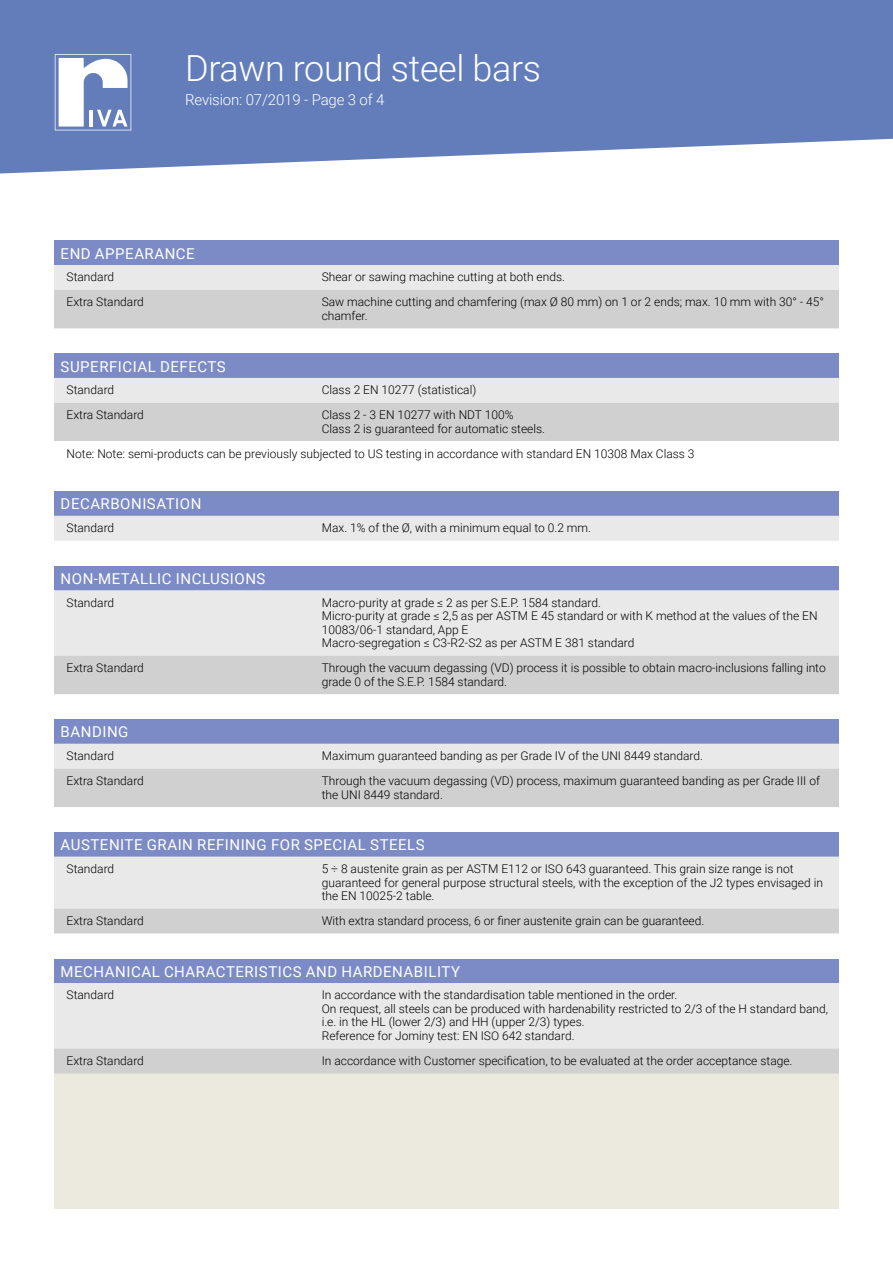
<style>
.page{position:relative;width:893px;height:1263px;background:#fff}
.page>*{position:absolute;margin:0;border:0;box-sizing:border-box;transform-origin:0 0}
.t1{font:300 36px "Roboto";letter-spacing:-.01em;color:#fff}
.t2{font:15px "Roboto";letter-spacing:.035em;color:#fff}
.t3{font:300 15px "Roboto";letter-spacing:-.01em;color:#fff}
.t4{font:300 12px/13.5px "Roboto";color:#000}
</style>
<div class="page">
<svg style="left:0;top:0;width:893px;height:173px;background:#718ac1"></svg>
<svg style="left:55px;top:54px;width:76px;height:76px"></svg>
<div style="left:54px;top:1074px;width:785px;height:135px;background:#eceade"></div>
<div style="left:54px;top:241px;width:785px;height:24px;background:#7c8bc5"></div>
<svg style="left:54px;top:265px;width:785px;height:63px;background:#d9d9d9"></svg>
<div style="left:54px;top:354px;width:785px;height:24px;background:#7c8bc5"></div>
<svg style="left:54px;top:378px;width:785px;height:63px;background:#d9d9d9"></svg>
<div style="left:54px;top:492px;width:785px;height:24px;background:#7c8bc5"></div>
<div style="left:54px;top:516px;width:785px;height:25px;background:#e9e9e9"></div>
<div style="left:54px;top:566px;width:785px;height:24px;background:#7c8bc5"></div>
<div style="left:54px;top:590px;width:785px;height:66px;background:#e9e9e9"></div>
<div style="left:54px;top:656px;width:785px;height:38px;background:#d0d0d0"></div>
<div style="left:54px;top:720px;width:785px;height:24px;background:#7c8bc5"></div>
<svg style="left:54px;top:744px;width:785px;height:63px;background:#d9d9d9"></svg>
<div style="left:54px;top:832px;width:785px;height:24px;background:#7c8bc5"></div>
<svg style="left:54px;top:856px;width:785px;height:77px;background:#e0e0e0"></svg>
<div style="left:54px;top:959px;width:785px;height:24px;background:#7c8bc5"></div>
<div style="left:54px;top:983px;width:785px;height:65px;background:#e9e9e9"></div>
<div style="left:54px;top:1048px;width:785px;height:25px;background:#d0d0d0"></div>
<h1 class="t1" style="left:185px;top:43px;width:357px">Drawn round steel bars</h1>
<p class="t3" style="left:185px;top:89px;width:201px">Revision: 07/2019 - Page 3 of 4</p>
<p class="t2" style="left:61px;top:243px;width:136px">END APPEARANCE</p>
<p class="t4" style="left:67px;top:270px;width:49px">Standard</p>
<p class="t4" style="left:322px;top:270px;width:245px">Shear or sawing machine cutting at both ends.</p>
<p class="t4" style="left:67px;top:295px;width:79px">Extra Standard</p>
<p class="t4" style="left:322px;top:295px;width:504px">Saw machine cutting and chamfering (max Ø 80 mm) on 1 or 2 ends; max. 10 mm with 30° - 45° chamfer.</p>
<p class="t2" style="left:61px;top:356px;width:167px">SUPERFICIAL DEFECTS</p>
<p class="t4" style="left:67px;top:383px;width:49px">Standard</p>
<p class="t4" style="left:322px;top:383px;width:156px">Class 2 EN 10277 (statistical)</p>
<p class="t4" style="left:67px;top:408px;width:79px">Extra Standard</p>
<p class="t4" style="left:322px;top:408px;width:225px">Class 2 - 3 EN 10277 with NDT 100%<br>Class 2 is guaranteed for automatic steels.</p>
<p class="t4" style="left:67px;top:446px;width:629px">Note: Note: semi-products can be previously subjected to US testing in accordance with standard EN 10308 Max Class 3</p>
<p class="t2" style="left:61px;top:493px;width:142px">DECARBONISATION</p>
<p class="t4" style="left:67px;top:521px;width:49px">Standard</p>
<p class="t4" style="left:322px;top:521px;width:271px">Max. 1% of the Ø, with a minimum equal to 0.2 mm.</p>
<p class="t2" style="left:61px;top:568px;width:206px">NON-METALLIC INCLUSIONS</p>
<p class="t4" style="left:67px;top:595px;width:49px">Standard</p>
<p class="t4" style="left:322px;top:595px;width:497px">Macro-purity at grade ≤ 2 as per S.E.P. 1584 standard.<br>Micro-purity at grade ≤ 2,5 as per ASTM E 45 standard or with K method at the values of the EN 10083/06-1 standard, App E<br>Macro-segregation ≤ C3-R2-S2 as per ASTM E 381 standard</p>
<p class="t4" style="left:67px;top:661px;width:79px">Extra Standard</p>
<p class="t4" style="left:322px;top:661px;width:506px">Through the vacuum degassing (VD) process it is possible to obtain macro-inclusions falling into grade 0 of the S.E.P. 1584 standard.</p>
<p class="t2" style="left:61px;top:721px;width:69px">BANDING</p>
<p class="t4" style="left:67px;top:749px;width:49px">Standard</p>
<p class="t4" style="left:322px;top:749px;width:383px">Maximum guaranteed banding as per Grade IV of the UNI 8449 standard.</p>
<p class="t4" style="left:67px;top:774px;width:79px">Extra Standard</p>
<p class="t4" style="left:322px;top:774px;width:500px">Through the vacuum degassing (VD) process, maximum guaranteed banding as per Grade III of the UNI 8449 standard.</p>
<p class="t2" style="left:61px;top:834px;width:366px">AUSTENITE GRAIN REFINING FOR SPECIAL STEELS</p>
<p class="t4" style="left:67px;top:861px;width:49px">Standard</p>
<p class="t4" style="left:322px;top:861px;width:503px">5 ÷ 8 austenite grain as per ASTM E112 or ISO 643 guaranteed. This grain size range is not guaranteed for general purpose structural steels, with the exception of the J2 types envisaged in the EN 10025-2 table.</p>
<p class="t4" style="left:67px;top:913px;width:79px">Extra Standard</p>
<p class="t4" style="left:322px;top:913px;width:384px">With extra standard process, 6 or finer austenite grain can be guaranteed.</p>
<p class="t2" style="left:61px;top:961px;width:401px">MECHANICAL CHARACTERISTICS AND HARDENABILITY</p>
<p class="t4" style="left:67px;top:988px;width:49px">Standard</p>
<p class="t4" style="left:322px;top:988px;width:508px">In accordance with the standardisation table mentioned in the order.<br>On request, all steels can be produced with hardenability restricted to 2/3 of the H standard band, i.e. in the HL (lower 2/3) and HH (upper 2/3) types.<br>Reference for Jominy test: EN ISO 642 standard.</p>
<p class="t4" style="left:67px;top:1053px;width:79px">Extra Standard</p>
<p class="t4" style="left:322px;top:1053px;width:472px">In accordance with Customer specification, to be evaluated at the order acceptance stage.</p>
</div>
